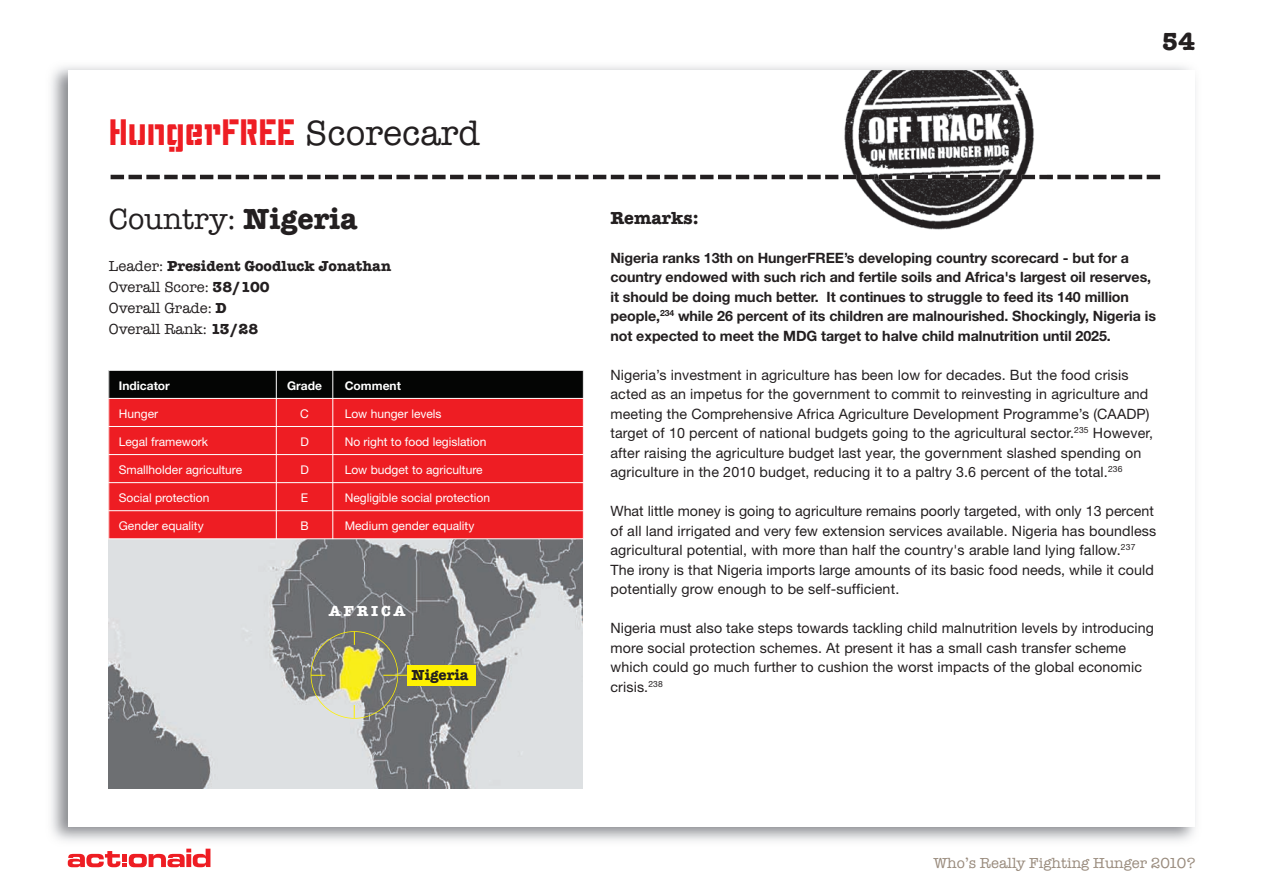
<style>
.page{position:relative;width:1263px;height:893px;background:#fff}
.page>*{position:absolute;margin:0;border:0;box-sizing:border-box;transform-origin:0 0}
.t1{font:36px "Water Tower";color:#ee1d23}
.t2{font:30px "American Typewriter";color:#231f20}
.t3{font:700 25.5px "American Typewriter";color:#231f20}
.t4{font:700 18px "American Typewriter";color:#231f20}
.t5{font:15px/21px "American Typewriter";color:#231f20}
.t6{font:15px "American Typewriter";color:#998b7d}
.t7{font:700 15px "American Typewriter";color:#231f20}
.t8{font:700 15px "American Typewriter";letter-spacing:.185em;color:#fff}
.t9{font:14.25px/19.5px "Helvetica Neue";letter-spacing:.01em;color:#231f20}
.t10{font:700 14.25px/19.5px "Helvetica Neue";letter-spacing:-.005em;color:#231f20}
.t11{font:12px "Helvetica Neue";color:#fff}
.t12{font:700 12px "Helvetica Neue";color:#fff}
.s1{font-family:"American Typewriter";color:#231f20}
.s2{font-weight:700}
</style>
<div class="page">
<img style="left:109px;top:539px;width:474px;height:249px">
<div style="left:108px;top:370px;width:168px;height:28px;background:#040504"></div>
<div style="left:276px;top:370px;width:57px;height:28px;background:#040504"></div>
<div style="left:333px;top:370px;width:251px;height:28px;background:#040504"></div>
<div style="left:108px;top:398px;width:168px;height:28px;background:#ee1d23"></div>
<div style="left:276px;top:398px;width:57px;height:28px;background:#ee1d23"></div>
<div style="left:333px;top:398px;width:251px;height:28px;background:#ee1d23"></div>
<div style="left:108px;top:426px;width:168px;height:29px;background:#ee1d23"></div>
<div style="left:276px;top:426px;width:57px;height:29px;background:#ee1d23"></div>
<div style="left:333px;top:426px;width:251px;height:29px;background:#ee1d23"></div>
<div style="left:108px;top:455px;width:168px;height:28px;background:#ee1d23"></div>
<div style="left:276px;top:455px;width:57px;height:28px;background:#ee1d23"></div>
<div style="left:333px;top:455px;width:251px;height:28px;background:#ee1d23"></div>
<div style="left:108px;top:483px;width:168px;height:28px;background:#ee1d23"></div>
<div style="left:276px;top:483px;width:57px;height:28px;background:#ee1d23"></div>
<div style="left:333px;top:483px;width:251px;height:28px;background:#ee1d23"></div>
<div style="left:108px;top:511px;width:168px;height:28px;background:#ee1d23"></div>
<div style="left:276px;top:511px;width:57px;height:28px;background:#ee1d23"></div>
<div style="left:333px;top:511px;width:251px;height:28px;background:#ee1d23"></div>
<hr style="left:108px;top:370px;width:1px;height:169px;background:#fff">
<hr style="left:276px;top:370px;width:1px;height:169px;background:#fff">
<hr style="left:332px;top:370px;width:1px;height:169px;background:#fff">
<hr style="left:583px;top:370px;width:1px;height:169px;background:#fff">
<hr style="left:108px;top:370px;width:476px;height:1px;background:#fff">
<hr style="left:108px;top:398px;width:476px;height:1px;background:#fff">
<hr style="left:108px;top:426px;width:476px;height:1px;background:#fff">
<hr style="left:108px;top:454px;width:476px;height:1px;background:#fff">
<hr style="left:108px;top:482px;width:476px;height:1px;background:#fff">
<hr style="left:108px;top:510px;width:476px;height:1px;background:#fff">
<hr style="left:108px;top:538px;width:476px;height:1px;background:#fff">
<svg style="left:124px;top:175px;width:1023px;height:4px"></svg>
<hr style="left:111px;top:175px;width:13px;height:4px;background:#231f20">
<hr style="left:1147px;top:175px;width:13px;height:4px;background:#231f20">
<svg style="left:68px;top:849px;width:142px;height:18px"></svg>
<div style="left:311px;top:631px;width:87px;height:88px;border:2px solid #fff101;border-radius:50%"></div>
<svg style="left:311px;top:675px;width:14px;height:1px"></svg>
<svg style="left:383px;top:675px;width:24px;height:1px"></svg>
<svg style="left:354px;top:631px;width:1px;height:14px"></svg>
<svg style="left:354px;top:705px;width:1px;height:13px"></svg>
<div style="left:407px;top:665px;width:69px;height:21px;background:#fff101"></div>
<img style="left:839px;top:70px;width:210px;height:160px">
<img style="left:843px;top:175px;width:204px;height:4px">
<h1 class="t1" style="left:109px;top:109px;width:373px">HungerFREE <span class="s1">Scorecard</span></h1>
<h2 class="t2" style="left:109px;top:202px;width:250px">Country: <span class="s2">Nigeria</span></h2>
<p class="t5" style="left:109px;top:256px;width:284px">Leader: <span class="s2">President Goodluck Jonathan<br></span>Overall Score: <span class="s2">38/100<br></span>Overall Grade: <span class="s2">D<br></span>Overall Rank: <span class="s2">13/28</span></p>
<p class="t12" style="left:119px;top:378px;width:53px">Indicator</p>
<p class="t12" style="left:287px;top:378px;width:36px">Grade</p>
<p class="t12" style="left:345px;top:378px;width:58px">Comment</p>
<p class="t11" style="left:119px;top:406px;width:41px">Hunger</p>
<p class="t11" style="left:300px;top:406px;width:10px">C</p>
<p class="t11" style="left:345px;top:406px;width:98px">Low hunger levels</p>
<p class="t11" style="left:119px;top:434px;width:91px">Legal framework</p>
<p class="t11" style="left:300px;top:434px;width:10px">D</p>
<p class="t11" style="left:345px;top:434px;width:143px">No right to food legislation</p>
<p class="t11" style="left:119px;top:462px;width:125px">Smallholder agriculture</p>
<p class="t11" style="left:300px;top:462px;width:10px">D</p>
<p class="t11" style="left:345px;top:462px;width:139px">Low budget to agriculture</p>
<p class="t11" style="left:119px;top:490px;width:92px">Social protection</p>
<p class="t11" style="left:301px;top:490px;width:9px">E</p>
<p class="t11" style="left:345px;top:490px;width:147px">Negligible social protection</p>
<p class="t11" style="left:119px;top:518px;width:86px">Gender equality</p>
<p class="t11" style="left:300px;top:518px;width:10px">B</p>
<p class="t11" style="left:345px;top:518px;width:131px">Medium gender equality</p>
<p class="t8" style="left:329px;top:602px;width:78px">AFRICA</p>
<p class="t7" style="left:412px;top:666px;width:59px">Nigeria</p>
<h3 class="t3" style="left:1162px;top:26px;width:35px">54</h3>
<p class="t4" style="left:610px;top:207px;width:90px">Remarks:</p>
<p class="t10" style="left:610px;top:247px;width:547px">Nigeria ranks 13th on HungerFREE’s developing country scorecard - but for a country endowed with such rich and fertile soils and Africa's largest oil reserves, it should be doing much better. It continues to struggle to feed its 140 million people,<sup>234</sup> while 26 percent of its children are malnourished. Shockingly, Nigeria is not expected to meet the MDG target to halve child malnutrition until 2025.</p>
<p class="t9" style="left:610px;top:365px;width:544px">Nigeria’s investment in agriculture has been low for decades. But the food crisis acted as an impetus for the government to commit to reinvesting in agriculture and meeting the Comprehensive Africa Agriculture Development Programme’s (CAADP) target of 10 percent of national budgets going to the agricultural sector.<sup>235</sup> However, after raising the agriculture budget last year, the government slashed spending on agriculture in the 2010 budget, reducing it to a paltry 3.6 percent of the total.<sup>236</sup></p>
<p class="t9" style="left:610px;top:501px;width:547px">What little money is going to agriculture remains poorly targeted, with only 13 percent of all land irrigated and very few extension services available. Nigeria has boundless agricultural potential, with more than half the country's arable land lying fallow.<sup>237<br></sup>The irony is that Nigeria imports large amounts of its basic food needs, while it could potentially grow enough to be self-sufficient.</p>
<p class="t9" style="left:610px;top:618px;width:545px">Nigeria must also take steps towards tackling child malnutrition levels by introducing more social protection schemes. At present it has a small cash transfer scheme which could go much further to cushion the worst impacts of the global economic crisis.<sup>238</sup></p>
<p class="t6" style="left:933px;top:854px;width:264px">Who’s Really Fighting Hunger 2010?</p>
</div>
